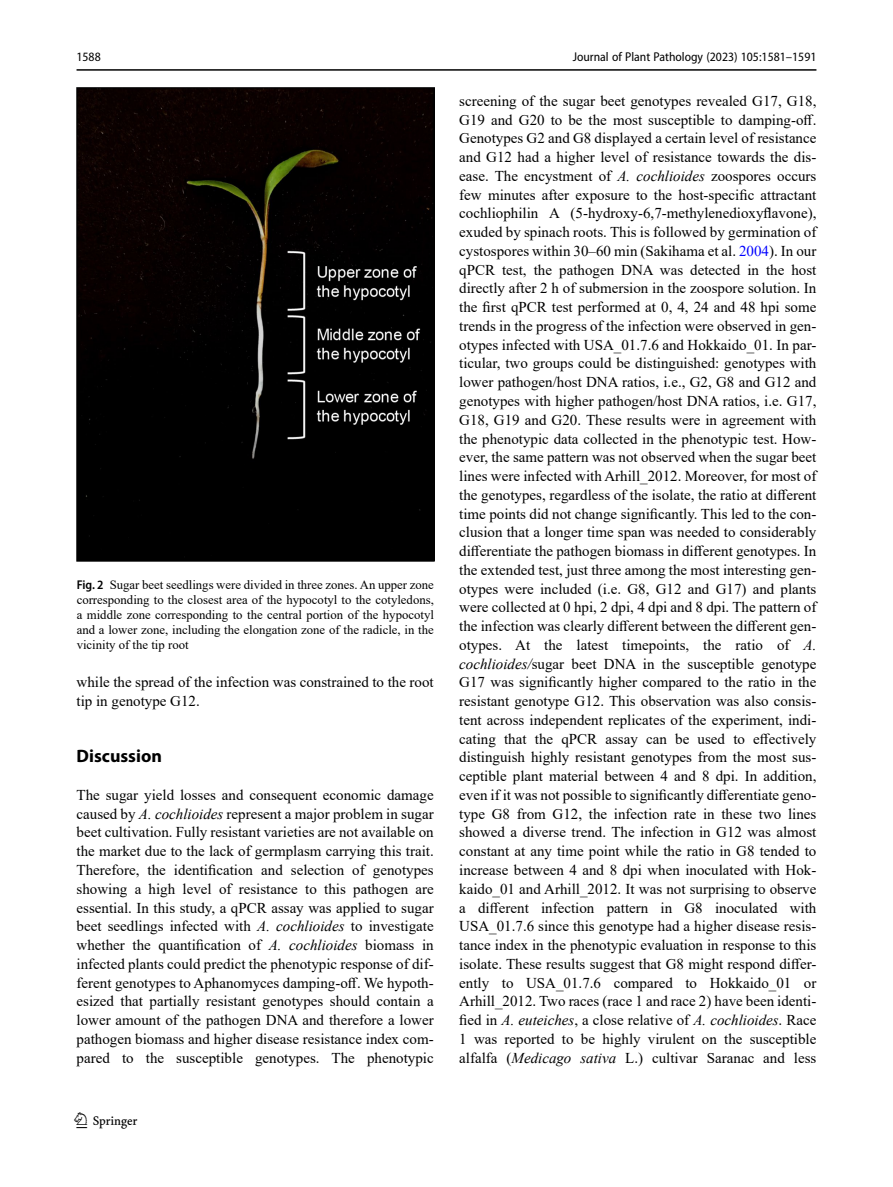
<style>
.page{position:relative;width:893px;height:1187px;background:#fff}
.page>*{position:absolute;margin:0;border:0;box-sizing:border-box;transform-origin:0 0}
.t1{font:22.5px "Springnew";color:#000}
.Head_1{font:700 18px "Myriad Pro";color:#000}
.Body_Text{font:15px/18.8px "Times New Roman";color:#000;text-align:justify}
.Body_Text_Indent{font:15px/18.8px "Times New Roman";color:#000}
.Figure_Caption{font:12.75px/15px "Times New Roman";color:#000;text-align:justify}
.t2{font:semi-condensed 12.75px "Myriad Pro";color:#000}
.s1{font-family:"Myriad Pro";font-weight:600;font-stretch:semi-condensed}
.s2{font-style:italic}
.s3{color:#00f}
</style>
<div class="page">
<hr style="left:77px;top:69px;width:739px;height:2px;background:#000">
<img style="left:77px;top:87px;width:357px;height:474px">
<p class="t2" style="left:77px;top:49px;width:26px">1588</p>
<p class="Figure_Caption" style="left:77px;top:576px;width:359px"><span class="s1">Fig. 2</span> Sugar beet seedlings were divided in three zones. An upper zone corresponding to the closest area of the hypocotyl to the cotyledons, a middle zone corresponding to the central portion of the hypocotyl and a lower zone, including the elongation zone of the radicle, in the vicinity of the tip root</p>
<p class="Body_Text_Indent" style="left:77px;top:672px;width:359px">while the spread of the infection was constrained to the root tip in genotype G12.</p>
<p class="Head_1" style="left:77px;top:744px;width:87px">Discussion</p>
<p class="Body_Text" style="left:77px;top:785px;width:359px">The sugar yield losses and consequent economic damage caused by <span class="s2">A. cochlioides</span> represent a major problem in sugar beet cultivation. Fully resistant varieties are not available on the market due to the lack of germplasm carrying this trait.<br>Therefore, the identification and selection of genotypes showing a high level of resistance to this pathogen are essential. In this study, a qPCR assay was applied to sugar beet seedlings infected with <span class="s2">A. cochlioides</span> to investigate whether the quantification of <span class="s2">A. cochlioides</span> biomass in infected plants could predict the phenotypic response of dif&shy;ferent genotypes to Aphanomyces damping-off. We hypoth&shy;esized that partially resistant genotypes should contain a lower amount of the pathogen DNA and therefore a lower pathogen biomass and higher disease resistance index com&shy;pared to the susceptible genotypes. The phenotypic</p>
<h1 class="t1" style="left:77px;top:1107px;width:63px">1 3</h1>
<p class="t2" style="left:573px;top:49px;width:245px">Journal of Plant Pathology (2023) 105:1581–1591</p>
<p class="Body_Text" style="left:459px;top:91px;width:359px">screening of the sugar beet genotypes revealed G17, G18, G19 and G20 to be the most susceptible to damping-off.<br>Genotypes G2 and G8 displayed a certain level of resistance and G12 had a higher level of resistance towards the dis&shy;ease. The encystment of <span class="s2">A. cochlioides</span> zoospores occurs few minutes after exposure to the host-specific attractant cochliophilin A (5-hydroxy-6,7-methylenedioxyflavone), exuded by spinach roots. This is followed by germination of cystospores within 30–60 min (Sakihama et al. <span class="s3">2004</span>). In our qPCR test, the pathogen DNA was detected in the host directly after 2 h of submersion in the zoospore solution. In the first qPCR test performed at 0, 4, 24 and 48 hpi some trends in the progress of the infection were observed in gen&shy;otypes infected with USA_01.7.6 and Hokkaido_01. In par&shy;ticular, two groups could be distinguished: genotypes with lower pathogen/host DNA ratios, i.e., G2, G8 and G12 and genotypes with higher pathogen/host DNA ratios, i.e. G17, G18, G19 and G20. These results were in agreement with the phenotypic data collected in the phenotypic test. How&shy;ever, the same pattern was not observed when the sugar beet lines were infected with Arhill_2012. Moreover, for most of the genotypes, regardless of the isolate, the ratio at different time points did not change significantly. This led to the con&shy;clusion that a longer time span was needed to considerably differentiate the pathogen biomass in different genotypes. In the extended test, just three among the most interesting gen&shy;otypes were included (i.e. G8, G12 and G17) and plants were collected at 0 hpi, 2 dpi, 4 dpi and 8 dpi. The pattern of the infection was clearly different between the different gen&shy;otypes. At the latest timepoints, the ratio of <span class="s2">A. cochlioides/</span>sugar beet DNA in the susceptible genotype G17 was significantly higher compared to the ratio in the resistant genotype G12. This observation was also consis&shy;tent across independent replicates of the experiment, indi&shy;cating that the qPCR assay can be used to effectively distinguish highly resistant genotypes from the most sus&shy;ceptible plant material between 4 and 8 dpi. In addition, even if it was not possible to significantly differentiate geno&shy;type G8 from G12, the infection rate in these two lines showed a diverse trend. The infection in G12 was almost constant at any time point while the ratio in G8 tended to increase between 4 and 8 dpi when inoculated with Hok&shy;kaido_01 and Arhill_2012. It was not surprising to observe a different infection pattern in G8 inoculated with USA_01.7.6 since this genotype had a higher disease resis&shy;tance index in the phenotypic evaluation in response to this isolate. These results suggest that G8 might respond differ&shy;ently to USA_01.7.6 compared to Hokkaido_01 or Arhill_2012. Two races (race 1 and race 2) have been identi&shy;fied in <span class="s2">A. euteiches</span>, a close relative of <span class="s2">A. cochlioides</span>. Race 1 was reported to be highly virulent on the susceptible alfalfa (<span class="s2">Medicago sativa</span> L.) cultivar Saranac and less</p>
</div>
